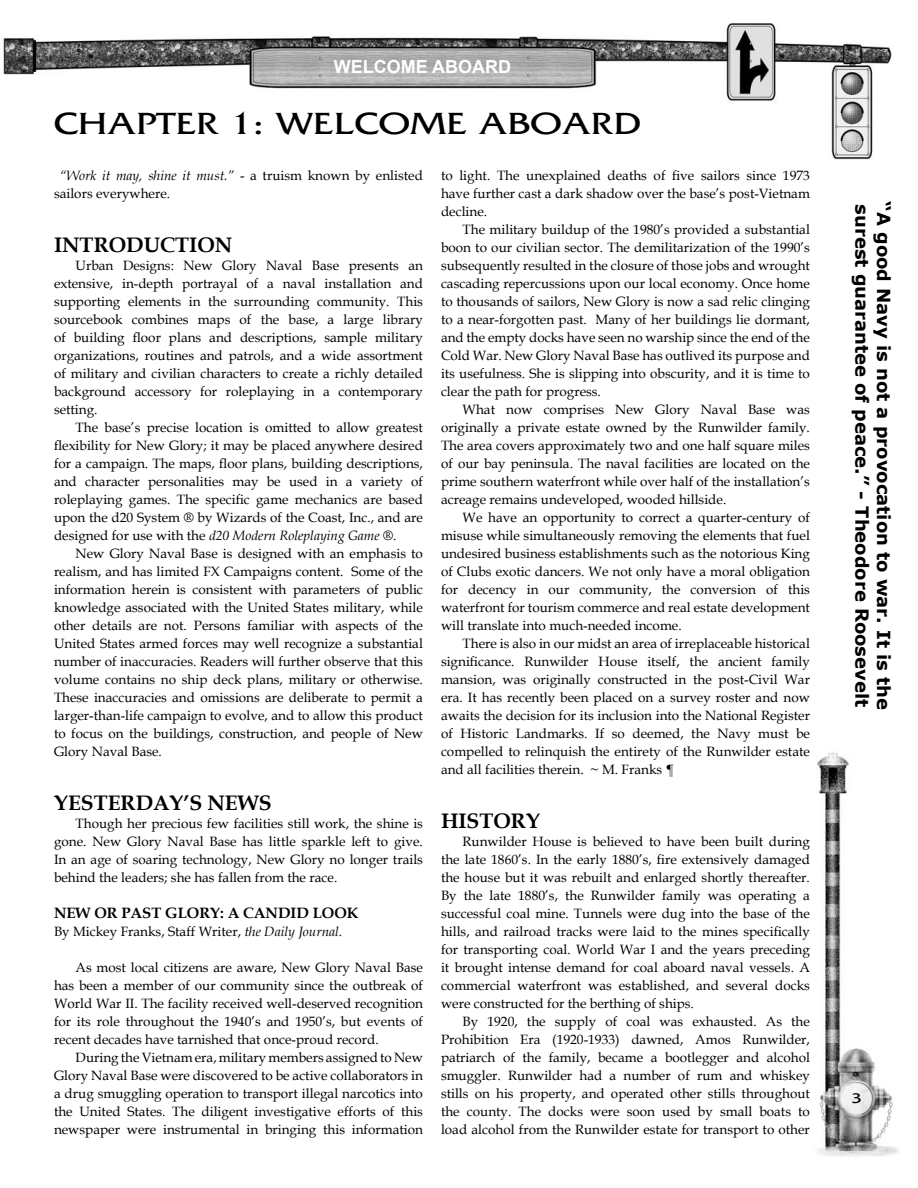
<style>
.page{position:relative;width:918px;height:1188px;background:#fff}
.page>*{position:absolute;margin:0;border:0;box-sizing:border-box;transform-origin:0 0}
.t1{font:33px "BD Quattra";color:#000}
.t2{font:700 21px "Book Antiqua";color:#000}
.t3{font:700 18px "Verdana";color:#000}
.t4{font:700 18px "Arial";color:#fff}
.t5{font:700 15px "Book Antiqua";color:#000}
.t6{font:15px "BD Quattra";color:#000}
.t7{font:13.5px/18px "Book Antiqua";color:#000;text-align:justify}
.s1{font-style:italic}
</style>
<div class="page">
<img style="left:3px;top:23px;width:889px;height:85px">
<img style="left:831px;top:108px;width:42px;height:52px">
<img style="left:817px;top:752px;width:83px;height:405px">
<p class="t4" style="left:334px;top:55px;width:179px">WELCOME ABOARD</p>
<p class="t1" style="left:54px;top:105px;width:589px">CHAPTER 1: WELCOME ABOARD</p>
<p class="t7" style="left:54px;top:166px;width:370px;text-indent:6px"><span class="s1">“Work it may, shine it must.”</span> - a truism known by enlisted sailors everywhere.</p>
<p class="t2" style="left:54px;top:231px;width:180px">INTRODUCTION</p>
<p class="t7" style="left:54px;top:256px;width:371px;text-indent:22px">Urban Designs: New Glory Naval Base presents an extensive, in-depth portrayal of a naval installation and supporting elements in the surrounding community. This sourcebook combines maps of the base, a large library of building floor plans and descriptions, sample military organizations, routines and patrols, and a wide assortment of military and civilian characters to create a richly detailed background accessory for roleplaying in a contemporary setting.</p>
<p class="t7" style="left:54px;top:418px;width:371px;text-indent:22px">The base’s precise location is omitted to allow greatest flexibility for New Glory; it may be placed anywhere desired for a campaign. The maps, floor plans, building descriptions, and character personalities may be used in a variety of roleplaying games. The specific game mechanics are based upon the d20 System ® by Wizards of the Coast, Inc., and are designed for use with the <span class="s1">d20 Modern Roleplaying Game</span> ®.</p>
<p class="t7" style="left:54px;top:544px;width:371px;text-indent:22px">New Glory Naval Base is designed with an emphasis to realism, and has limited FX Campaigns content. Some of the information herein is consistent with parameters of public knowledge associated with the United States military, while other details are not. Persons familiar with aspects of the United States armed forces may well recognize a substantial number of inaccuracies. Readers will further observe that this volume contains no ship deck plans, military or otherwise.<br>These inaccuracies and omissions are deliberate to permit a larger-than-life campaign to evolve, and to allow this product to focus on the buildings, construction, and people of New Glory Naval Base.</p>
<p class="t2" style="left:54px;top:789px;width:219px">YESTERDAY’S NEWS</p>
<p class="t7" style="left:54px;top:814px;width:371px;text-indent:22px">Though her precious few facilities still work, the shine is gone. New Glory Naval Base has little sparkle left to give.<br>In an age of soaring technology, New Glory no longer trails behind the leaders; she has fallen from the race.</p>
<p class="t5" style="left:54px;top:903px;width:306px">NEW OR PAST GLORY: A CANDID LOOK</p>
<p class="t7" style="left:54px;top:922px;width:290px">By Mickey Franks, Staff Writer, <span class="s1">the Daily Journal</span>.</p>
<p class="t7" style="left:54px;top:958px;width:370px;text-indent:22px">As most local citizens are aware, New Glory Naval Base has been a member of our community since the outbreak of World War II. The facility received well-deserved recognition for its role throughout the 1940’s and 1950’s, but events of recent decades have tarnished that once-proud record.</p>
<p class="t7" style="left:54px;top:1048px;width:371px;text-indent:22px">During the Vietnam era, military members assigned to New Glory Naval Base were discovered to be active collaborators in a drug smuggling operation to transport illegal narcotics into the United States. The diligent investigative efforts of this newspaper were instrumental in bringing this information</p>
<p class="t7" style="left:441px;top:166px;width:370px">to light. The unexplained deaths of five sailors since 1973 have further cast a dark shadow over the base’s post-Vietnam decline.</p>
<p class="t7" style="left:441px;top:220px;width:371px;text-indent:22px">The military buildup of the 1980’s provided a substantial boon to our civilian sector. The demilitarization of the 1990’s subsequently resulted in the closure of those jobs and wrought cascading repercussions upon our local economy. Once home to thousands of sailors, New Glory is now a sad relic clinging to a near-forgotten past. Many of her buildings lie dormant, and the empty docks have seen no warship since the end of the Cold War. New Glory Naval Base has outlived its purpose and its usefulness. She is slipping into obscurity, and it is time to clear the path for progress.</p>
<p class="t7" style="left:441px;top:400px;width:371px;text-indent:22px">What now comprises New Glory Naval Base was originally a private estate owned by the Runwilder family.<br>The area covers approximately two and one half square miles of our bay peninsula. The naval facilities are located on the prime southern waterfront while over half of the installation’s acreage remains undeveloped, wooded hillside.</p>
<p class="t7" style="left:441px;top:508px;width:371px;text-indent:22px">We have an opportunity to correct a quarter-century of misuse while simultaneously removing the elements that fuel undesired business establishments such as the notorious King of Clubs exotic dancers. We not only have a moral obligation for decency in our community, the conversion of this waterfront for tourism commerce and real estate development will translate into much-needed income.</p>
<p class="t7" style="left:441px;top:634px;width:371px;text-indent:22px">There is also in our midst an area of irreplaceable historical significance. Runwilder House itself, the ancient family mansion, was originally constructed in the post-Civil War era. It has recently been placed on a survey roster and now awaits the decision for its inclusion into the National Register of Historic Landmarks. If so deemed, the Navy must be compelled to relinquish the entirety of the Runwilder estate and all facilities therein. ~ M. Franks ¶</p>
<p class="t2" style="left:441px;top:807px;width:101px">HISTORY</p>
<p class="t7" style="left:441px;top:832px;width:371px;text-indent:22px">Runwilder House is believed to have been built during the late 1860’s. In the early 1880’s, fire extensively damaged the house but it was rebuilt and enlarged shortly thereafter.<br>By the late 1880’s, the Runwilder family was operating a successful coal mine. Tunnels were dug into the base of the hills, and railroad tracks were laid to the mines specifically for transporting coal. World War I and the years preceding it brought intense demand for coal aboard naval vessels. A commercial waterfront was established, and several docks were constructed for the berthing of ships.</p>
<p class="t7" style="left:441px;top:1012px;width:371px;text-indent:22px">By 1920, the supply of coal was exhausted. As the Prohibition Era (1920-1933) dawned, Amos Runwilder, patriarch of the family, became a bootlegger and alcohol smuggler. Runwilder had a number of rum and whiskey stills on his property, and operated other stills throughout the county. The docks were soon used by small boats to load alcohol from the Runwilder estate for transport to other</p>
<p class="t3" style="left:874px;top:204px;width:504px;rotate:90deg">surest guarantee of peace.” - Theodore Roosevelt</p>
<p class="t3" style="left:895px;top:201px;width:510px;rotate:90deg">“A good Navy is not a provocation to war. It is the</p>
<p class="t6" style="left:852px;top:1090px;width:12px">3</p>
</div>
